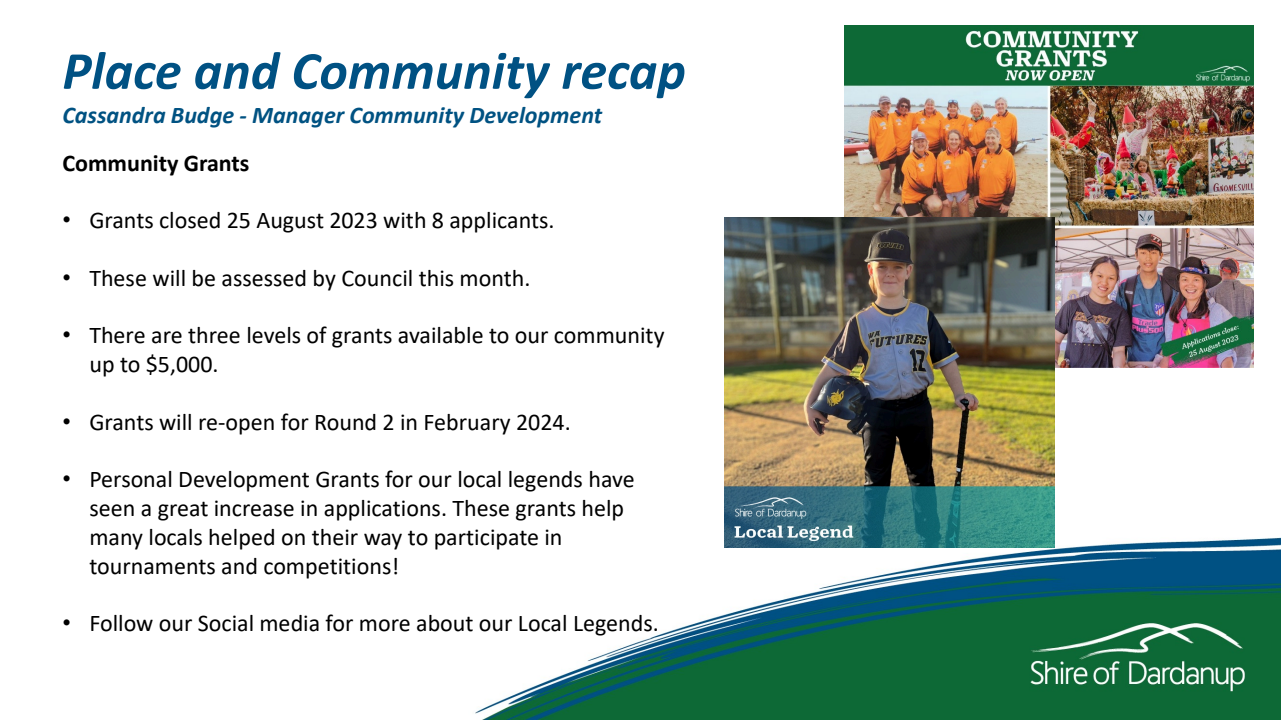
<style>
.page{position:relative;width:1281px;height:720px;background:#fff}
.page>*{position:absolute;margin:0;border:0;box-sizing:border-box;transform-origin:0 0}
.t1{font:italic 700 54px "Calibri";color:#005183}
.t2{font:24px/28.8px "Calibri";color:#000}
.t3{font:italic 700 24px "Calibri";color:#005282}
.t4{font:700 24px "Calibri";color:#000}
.s1{font-family:"Arial"}
</style>
<div class="page">
<img style="left:475px;top:25px;width:805px;height:695px">
<img style="left:844px;top:25px;width:408px;height:343px">
<img style="left:724px;top:218px;width:330px;height:330px">
<h2 class="t1" style="left:62px;top:33px;width:625px">Place and Community recap</h2>
<h2 class="t3" style="left:62px;top:98px;width:541px">Cassandra Budge - Manager Community Development</h2>
<p class="t4" style="left:62px;top:146px;width:188px">Community Grants</p>
<p class="t2" style="left:62px;top:205px;width:493px"><span class="s1">•</span> Grants closed 25 August 2023 with 8 applicants.</p>
<p class="t2" style="left:62px;top:263px;width:469px"><span class="s1">•</span> These will be assessed by Council this month.</p>
<p class="t2" style="left:89px;top:320px;width:576px;text-indent:-27px"><span class="s1">•</span> There are three levels of grants available to our community up to $5,000.</p>
<p class="t2" style="left:62px;top:407px;width:510px"><span class="s1">•</span> Grants will re-open for Round 2 in February 2024.</p>
<p class="t2" style="left:89px;top:464px;width:546px;text-indent:-27px"><span class="s1">•</span> Personal Development Grants for our local legends have seen a great increase in applications. These grants help many locals helped on their way to participate in tournaments and competitions!</p>
<p class="t2" style="left:62px;top:608px;width:598px"><span class="s1">•</span> Follow our Social media for more about our Local Legends.</p>
</div>
